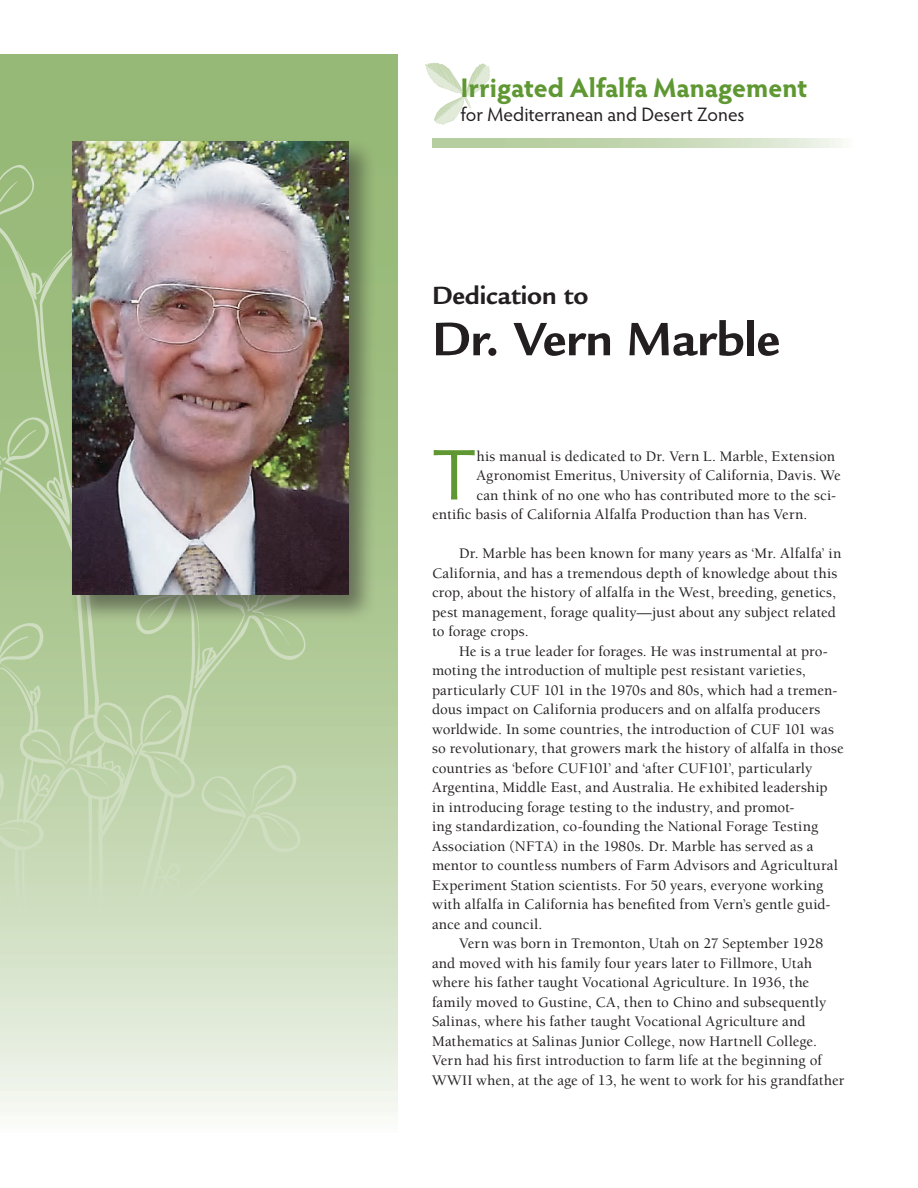
<style>
.page{position:relative;width:918px;height:1188px;background:#fff}
.page>*{position:absolute;margin:0;border:0;box-sizing:border-box;transform-origin:0 0}
.Body_1_w_drop_cap{font:72px "Hypatia Sans Pro";color:#5f9832}
.Chapter_Title{font:700 51px "Legacy Sans";letter-spacing:-.005em;color:#231f20}
.Banner1{font:700 27px "Hypatia Sans Pro";letter-spacing:-.005em;color:#5f9832}
.Chapter_Title-2{font:700 27px "Legacy Sans";letter-spacing:-.005em;color:#231f20}
.Banner_2{font:19.5px "Hypatia Sans Pro";letter-spacing:-.005em;color:#231f20}
.body_2{font:500 15px/19.5px "Berkeley";letter-spacing:.005em;color:#231f20}
.body_2_w_space{font:500 15px/19.5px "Berkeley";letter-spacing:.005em;color:#231f20}
.Body_1_w_drop_cap-2{font:500 15px "Berkeley";letter-spacing:.01em;color:#231f20}
</style>
<div class="page">
<svg style="left:0;top:54px;width:398px;height:1062px;background:#b7cea1"></svg>
<img style="left:0;top:81px;width:335px;height:1035px">
<div style="left:67px;top:136px;width:318px;height:495px;background:#231f20;opacity:.5"></div>
<img style="left:72px;top:141px;width:276px;height:453px">
<svg style="left:432px;top:139px;width:411px;height:9px;background:#c8d9b7"></svg>
<svg style="left:425px;top:63px;width:65px;height:62px"></svg>
<p class="Banner1" style="left:460px;top:69px;width:349px">Irrigated Alfalfa Management</p>
<p class="Banner_2" style="left:460px;top:101px;width:285px">for Mediterranean and Desert Zones</p>
<p class="Chapter_Title-2" style="left:432px;top:280px;width:158px">Dedication to</p>
<p class="Chapter_Title" style="left:432px;top:310px;width:350px">Dr. Vern Marble</p>
<p class="Body_1_w_drop_cap" style="left:432px;top:427px;width:46px">T</p>
<p class="Body_1_w_drop_cap-2" style="left:476px;top:448px;width:360px">his manual is dedicated to Dr. Vern L. Marble, Extension</p>
<p class="Body_1_w_drop_cap-2" style="left:476px;top:467px;width:366px">Agronomist Emeritus, University of California, Davis. We</p>
<p class="Body_1_w_drop_cap-2" style="left:476px;top:487px;width:361px">can think of no one who has contributed more to the sci-</p>
<p class="Body_1_w_drop_cap-2" style="left:432px;top:506px;width:377px">entific basis of California Alfalfa Production than has Vern.</p>
<p class="body_2_w_space" style="left:432px;top:544px;width:411px;text-indent:27px">Dr. Marble has been known for many years as ‘Mr. Alfalfa’ in California, and has a tremendous depth of knowledge about this crop, about the history of alfalfa in the West, breeding, genetics, pest management, forage quality—just about any subject related to forage crops.</p>
<p class="body_2" style="left:432px;top:641px;width:413px;text-indent:27px">He is a true leader for forages. He was instrumental at pro&shy;moting the introduction of multiple pest resistant varieties, particularly CUF 101 in the 1970s and 80s, which had a tremen&shy;dous impact on California producers and on alfalfa producers worldwide. In some countries, the introduction of CUF 101 was so revolutionary, that growers mark the history of alfalfa in those countries as ‘before CUF101’ and ‘after CUF101’, particularly Argentina, Middle East, and Australia. He exhibited leadership in introducing forage testing to the industry, and promot-<br>ing standardization, co-founding the National Forage Testing Association (NFTA) in the 1980s. Dr. Marble has served as a mentor to countless numbers of Farm Advisors and Agricultural Experiment Station scientists. For 50 years, everyone working with alfalfa in California has benefited from Vern’s gentle guid&shy;ance and council.</p>
<p class="body_2" style="left:432px;top:934px;width:414px;text-indent:27px">Vern was born in Tremonton, Utah on 27 September 1928 and moved with his family four years later to Fillmore, Utah where his father taught Vocational Agriculture. In 1936, the family moved to Gustine, CA, then to Chino and subsequently Salinas, where his father taught Vocational Agriculture and Mathematics at Salinas Junior College, now Hartnell College.<br>Vern had his first introduction to farm life at the beginning of WWII when, at the age of 13, he went to work for his grandfather</p>
</div>
